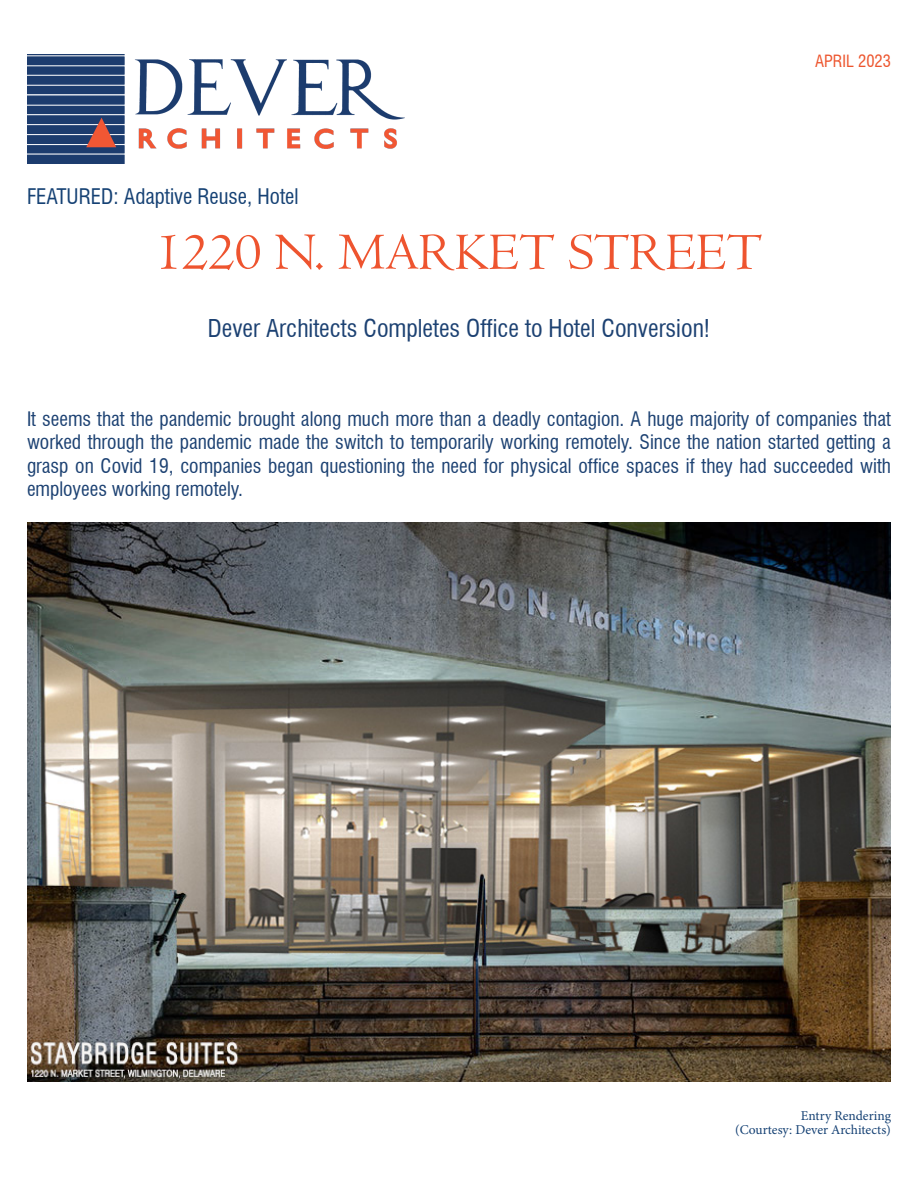
<style>
.page{position:relative;width:918px;height:1188px;background:#fff}
.page>*{position:absolute;margin:0;border:0;box-sizing:border-box;transform-origin:0 0}
.t1{font:54px "Centaur";color:#ee542f}
.t2{font:condensed 24px "Swiss 721 BT";color:#1c4172}
.t3{font:condensed 21px "Swiss 721 BT";color:#154174}
.t4{font:condensed 19.5px/23.4px "Swiss 721 BT";color:#1c4172;text-align:justify}
.t5{font:condensed 16.5px "Swiss 721 BT";color:#ed552e}
.t6{font:13.5px "Minion Pro";color:#154174}
</style>
<div class="page">
<img style="left:27px;top:54px;width:378px;height:110px">
<img style="left:27px;top:523px;width:864px;height:558px">
<p class="t3" style="left:27px;top:184px;width:273px">FEATURED: Adaptive Reuse, Hotel</p>
<p class="t1" style="left:156px;top:219px;width:608px">1220 N. MARKET STREET</p>
<p class="t2" style="left:208px;top:314px;width:504px">Dever Architects Completes Office to Hotel Conversion!</p>
<p class="t5" style="left:815px;top:51px;width:77px">APRIL 2023</p>
<p class="t4" style="left:27px;top:407px;width:866px">It seems that the pandemic brought along much more than a deadly contagion. A huge majority of companies that worked through the pandemic made the switch to temporarily working remotely. Since the nation started getting a grasp on Covid 19, companies began questioning the need for physical office spaces if they had succeeded with employees working remotely.</p>
<p class="t6" style="left:801px;top:1107px;width:92px">Entry Rendering</p>
<p class="t6" style="left:735px;top:1120px;width:157px">(Courtesy: Dever Architects)</p>
</div>
